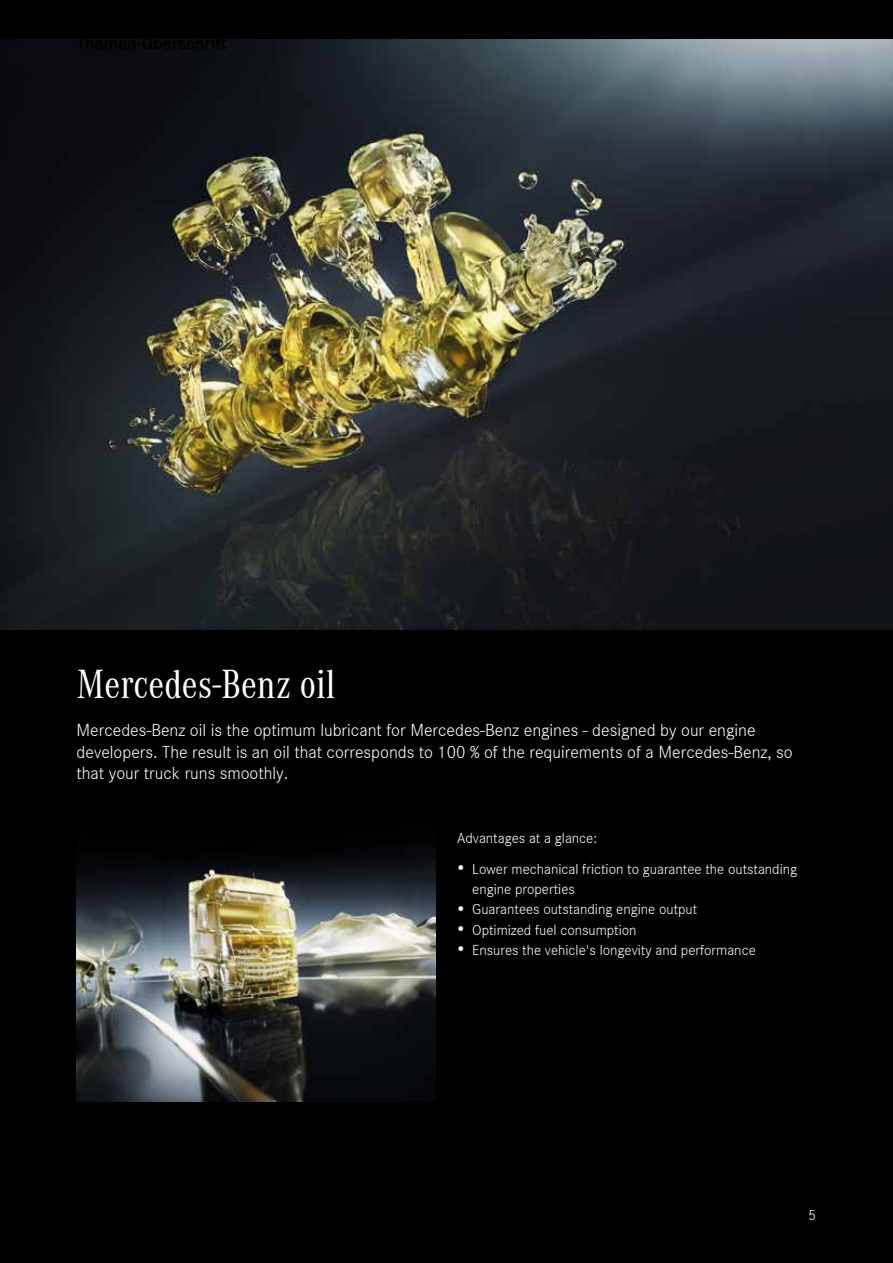
<style>
.page{position:relative;width:893px;height:1263px;background:#fff}
.page>*{position:absolute;margin:0;border:0;box-sizing:border-box;transform-origin:0 0}
.t1{font:300 45px "Corporate S";color:#fff}
.t2{font:42px "Corporate A Con";color:#fff}
.t3{font:300 18px/21.6px "Corporate S";color:#fff}
.t4{font:300 15px/20.2px "Corporate S";color:#fff}
</style>
<div class="page">
<div style="left:0;top:0;width:893px;height:1262px;background:#000"></div>
<img style="left:0;top:40px;width:893px;height:589px">
<img style="left:77px;top:846px;width:359px;height:256px">
<h2 class="t2" style="left:77px;top:655px;width:260px">Mercedes-Benz oil</h2>
<p class="t3" style="left:77px;top:718px;width:718px">Mercedes-Benz oil is the optimum lubricant for Mercedes-Benz engines - designed by our engine developers. The result is an oil that corresponds to 100 % of the requirements of a Mercedes-Benz, so that your truck runs smoothly.</p>
<p class="t4" style="left:457px;top:827px;width:142px">Advantages at a glance:</p>
<h1 class="t1" style="left:455px;top:824px;width:13px">.</h1>
<p class="t4" style="left:472px;top:858px;width:326px">Lower mechanical friction to guarantee the outstanding engine properties<br>Guarantees outstanding engine output<br>Optimized fuel consumption<br>Ensures the vehicle's longevity and performance</p>
<h1 class="t1" style="left:455px;top:864px;width:13px">.</h1>
<h1 class="t1" style="left:455px;top:885px;width:13px">.</h1>
<h1 class="t1" style="left:455px;top:905px;width:13px">.</h1>
<p class="t4" style="left:808px;top:1204px;width:9px">5</p>
</div>
